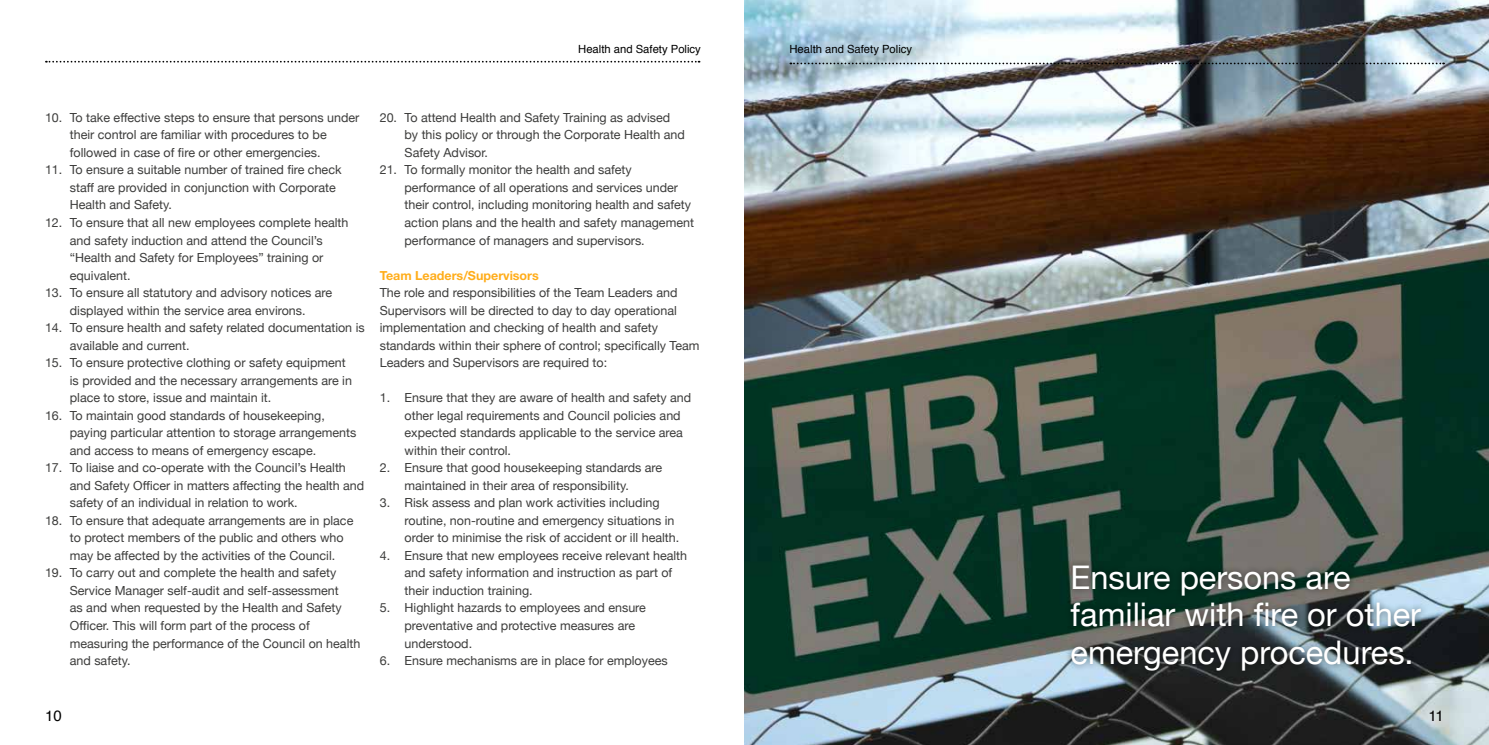
<style>
.page{position:relative;width:1489px;height:745px;background:#fff}
.page>*{position:absolute;margin:0;border:0;box-sizing:border-box;transform-origin:0 0}
.t1{font:32.5px/37.5px "Helvetica Neue";color:#fff}
.t2{font:15px "Helvetica";color:#000}
.t3{font:12.5px/17.5px "Helvetica Neue";color:#3c3c3b}
.t4{font:700 12.5px "Helvetica Neue";color:#ffad1a}
.t5{font:11.25px "Helvetica";color:#000}
</style>
<div class="page">
<img style="left:744px;top:0;width:744px;height:744px">
<svg style="left:46px;top:61px;width:653px;height:2px"></svg>
<svg style="left:790px;top:63px;width:653px;height:1px"></svg>
<div style="left:1064px;top:558px;width:363px;height:119px;background:#000;opacity:.52"></div>
<p class="t5" style="left:578px;top:40px;width:124px">Health and Safety Policy</p>
<p class="t3" style="left:70px;top:109px;width:291px;text-indent:-25px">10. To take effective steps to ensure that persons under their control are familiar with procedures to be followed in case of fire or other emergencies.</p>
<p class="t3" style="left:70px;top:162px;width:273px;text-indent:-25px">11. To ensure a suitable number of trained fire check staff are provided in conjunction with Corporate<br>Health and Safety.</p>
<p class="t3" style="left:70px;top:214px;width:280px;text-indent:-25px">12. To ensure that all new employees complete health and safety induction and attend the Council’s “Health and Safety for Employees” training or equivalent.</p>
<p class="t3" style="left:45px;top:284px;width:289px;text-align:center">13. To ensure all statutory and advisory notices are displayed within the service area environs.</p>
<p class="t3" style="left:70px;top:319px;width:296px;text-indent:-25px">14. To ensure health and safety related documentation is available and current.</p>
<p class="t3" style="left:70px;top:354px;width:284px;text-indent:-25px">15. To ensure protective clothing or safety equipment is provided and the necessary arrangements are in place to store, issue and maintain it.</p>
<p class="t3" style="left:70px;top:407px;width:288px;text-indent:-25px">16. To maintain good standards of housekeeping, paying particular attention to storage arrangements and access to means of emergency escape.</p>
<p class="t3" style="left:70px;top:459px;width:296px;text-indent:-25px">17. To liaise and co-operate with the Council’s Health and Safety Officer in matters affecting the health and safety of an individual in relation to work.</p>
<p class="t3" style="left:70px;top:512px;width:285px;text-indent:-25px">18. To ensure that adequate arrangements are in place to protect members of the public and others who may be affected by the activities of the Council.</p>
<p class="t3" style="left:70px;top:564px;width:292px;text-indent:-25px">19. To carry out and complete the health and safety Service Manager self-audit and self-assessment<br>as and when requested by the Health and Safety Officer. This will form part of the process of measuring the performance of the Council on health and safety.</p>
<p class="t3" style="left:404px;top:109px;width:282px;text-indent:-25px">20. To attend Health and Safety Training as advised by this policy or through the Corporate Health and<br>Safety Advisor.</p>
<p class="t3" style="left:404px;top:162px;width:291px;text-indent:-25px">21. To formally monitor the health and safety performance of all operations and services under their control, including monitoring health and safety action plans and the health and safety management performance of managers and supervisors.</p>
<p class="t4" style="left:380px;top:267px;width:161px">Team Leaders/Supervisors</p>
<p class="t3" style="left:380px;top:284px;width:321px">The role and responsibilities of the Team Leaders and Supervisors will be directed to day to day operational implementation and checking of health and safety standards within their sphere of control; specifically Team Leaders and Supervisors are required to:</p>
<p class="t3" style="left:404px;top:389px;width:288px;text-indent:-25px">1. Ensure that they are aware of health and safety and other legal requirements and Council policies and expected standards applicable to the service area within their control.</p>
<p class="t3" style="left:404px;top:459px;width:259px;text-indent:-25px">2. Ensure that good housekeeping standards are maintained in their area of responsibility.</p>
<p class="t3" style="left:404px;top:494px;width:276px;text-indent:-25px">3. Risk assess and plan work activities including routine, non-routine and emergency situations in order to minimise the risk of accident or ill health.</p>
<p class="t3" style="left:404px;top:547px;width:284px;text-indent:-25px">4. Ensure that new employees receive relevant health and safety information and instruction as part of their induction training.</p>
<p class="t3" style="left:404px;top:599px;width:243px;text-indent:-25px">5. Highlight hazards to employees and ensure preventative and protective measures are understood.</p>
<p class="t3" style="left:380px;top:652px;width:289px">6. Ensure mechanisms are in place for employees</p>
<p class="t2" style="left:45px;top:703px;width:18px">10</p>
<p class="t5" style="left:789px;top:40px;width:124px">Health and Safety Policy</p>
<h1 class="t1" style="left:1070px;top:559px;width:352px">Ensure persons are familiar with fire or other emergency procedures.</h1>
<p class="t2" style="left:1428px;top:703px;width:17px">11</p>
</div>
